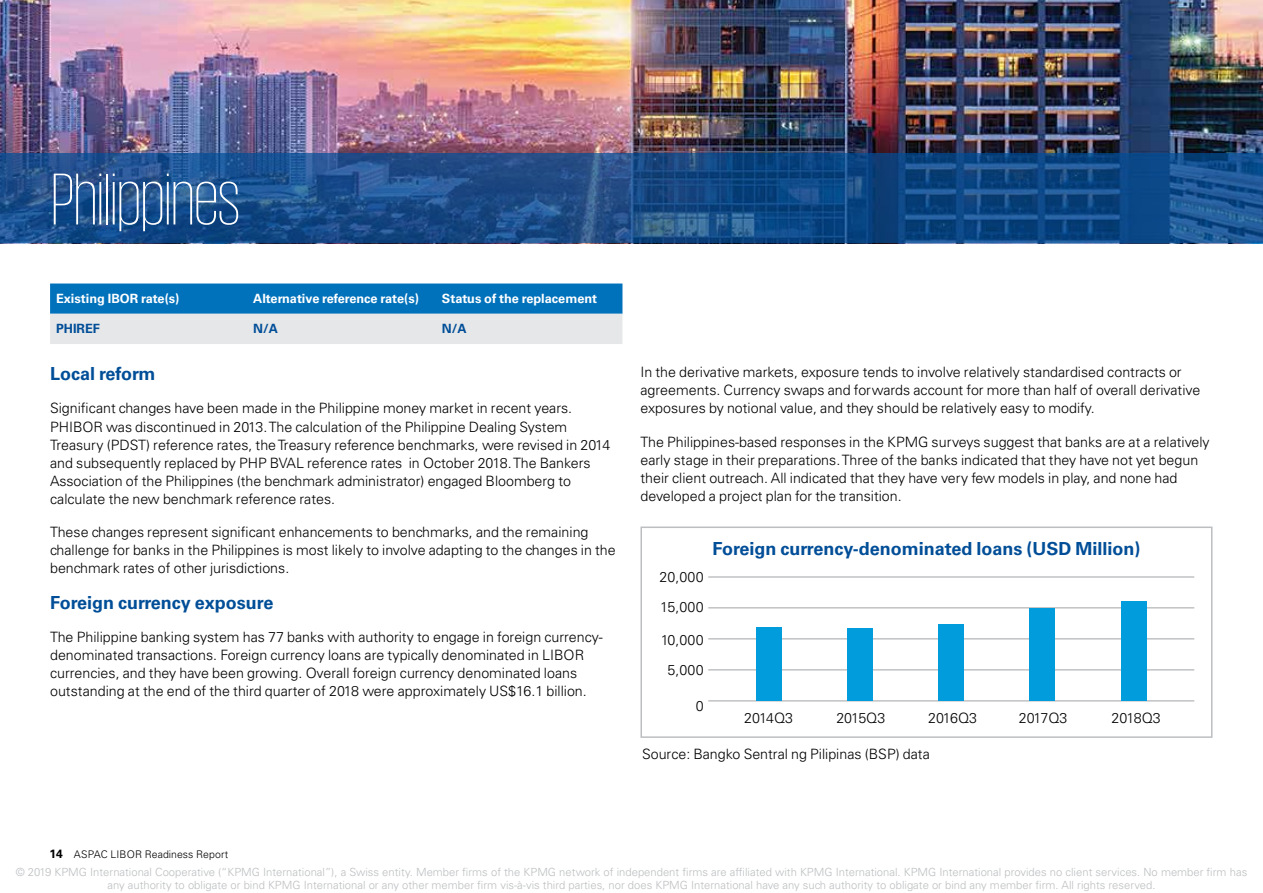
<style>
.page{position:relative;width:1263px;height:893px;background:#fff}
.page>*{position:absolute;margin:0;border:0;box-sizing:border-box;transform-origin:0 0}
.t1{font:200 75px "KPMG";color:#fff}
.t2{font:700 18px "Univers LT Std";color:#004e98}
.t3{font:300 14.25px/18px "Univers LT Std";color:#000}
.t4{font:700 12.75px "Univers LT Std";color:#fff}
.t5{font:700 12.75px "Univers LT Std";color:#004e98}
.t6{font:300 11.25px/13.5px "Univers LT Std";color:#bcbec0;text-align:center}
.t7{font:300 10.5px "Univers LT Std";letter-spacing:.005em;color:#000}
.s1{font-weight:700;font-size:12px}
</style>
<div class="page">
<img style="left:0;top:0;width:1263px;height:153px">
<svg style="left:0;top:153px;width:1263px;height:90px;background:#184c88"></svg>
<svg style="left:50px;top:284px;width:572px;height:60px;background:#74add2"></svg>
<div style="left:640px;top:526px;width:572px;height:212px;border:2px solid #bcbec0"></div>
<hr style="left:708px;top:700px;width:486px;height:2px;background:#c0c2c4">
<hr style="left:708px;top:669px;width:486px;height:2px;background:#c0c2c4">
<hr style="left:708px;top:638px;width:486px;height:2px;background:#c0c2c4">
<hr style="left:708px;top:607px;width:486px;height:2px;background:#c0c2c4">
<hr style="left:708px;top:576px;width:486px;height:2px;background:#c0c2c4">
<div style="left:756px;top:627px;width:26px;height:73px;background:#009cdc"></div>
<div style="left:847px;top:628px;width:26px;height:72px;background:#009cdc"></div>
<div style="left:938px;top:624px;width:26px;height:76px;background:#009cdc"></div>
<div style="left:1029px;top:608px;width:26px;height:92px;background:#009cdc"></div>
<div style="left:1121px;top:601px;width:25px;height:99px;background:#009cdc"></div>
<h1 class="t1" style="left:51px;top:164px;width:190px">Philippines</h1>
<p class="t4" style="left:56px;top:291px;width:125px">Existing IBOR rate(s)</p>
<p class="t4" style="left:253px;top:291px;width:167px">Alternative reference rate(s)</p>
<p class="t4" style="left:442px;top:291px;width:157px">Status of the replacement</p>
<p class="t5" style="left:56px;top:321px;width:45px">PHIREF</p>
<p class="t5" style="left:253px;top:321px;width:26px">N/A</p>
<p class="t5" style="left:442px;top:321px;width:26px">N/A</p>
<p class="t2" style="left:50px;top:364px;width:107px">Local reform</p>
<p class="t3" style="left:50px;top:399px;width:562px">Significant changes have been made in the Philippine money market in recent years.<br>PHIBOR was discontinued in 2013. The calculation of the Philippine Dealing System Treasury (PDST) reference rates, the Treasury reference benchmarks, were revised in 2014 and subsequently replaced by PHP BVAL reference rates in October 2018. The Bankers Association of the Philippines (the benchmark administrator) engaged Bloomberg to calculate the new benchmark reference rates.</p>
<p class="t3" style="left:50px;top:522px;width:567px">These changes represent significant enhancements to benchmarks, and the remaining challenge for banks in the Philippines is most likely to involve adapting to the changes in the benchmark rates of other jurisdictions.</p>
<p class="t2" style="left:50px;top:592px;width:225px">Foreign currency exposure</p>
<p class="t3" style="left:50px;top:627px;width:554px">The Philippine banking system has 77 banks with authority to engage in foreign currency&shy;denominated transactions. Foreign currency loans are typically denominated in LIBOR currencies, and they have been growing. Overall foreign currency denominated loans outstanding at the end of the third quarter of 2018 were approximately US$16.1 billion.</p>
<p class="t3" style="left:640px;top:363px;width:561px">In the derivative markets, exposure tends to involve relatively standardised contracts or agreements. Currency swaps and forwards account for more than half of overall derivative exposures by notional value, and they should be relatively easy to modify.</p>
<p class="t3" style="left:640px;top:432px;width:571px">The Philippines-based responses in the KPMG surveys suggest that banks are at a relatively early stage in their preparations. Three of the banks indicated that they have not yet begun their client outreach. All indicated that they have very few models in play, and none had developed a project plan for the transition.</p>
<p class="t3" style="left:660px;top:567px;width:46px">20,000</p>
<p class="t3" style="left:660px;top:597px;width:45px">15,000</p>
<p class="t3" style="left:661px;top:630px;width:45px">10,000</p>
<p class="t3" style="left:667px;top:660px;width:38px">5,000</p>
<p class="t3" style="left:696px;top:696px;width:9px">0</p>
<p class="t2" style="left:712px;top:538px;width:429px">Foreign currency-denominated loans (USD Million)</p>
<p class="t3" style="left:744px;top:708px;width:50px">2014Q3</p>
<p class="t3" style="left:836px;top:708px;width:50px">2015Q3</p>
<p class="t3" style="left:928px;top:708px;width:50px">2016Q3</p>
<p class="t3" style="left:1019px;top:708px;width:50px">2017Q3</p>
<p class="t3" style="left:1112px;top:708px;width:51px">2018Q3</p>
<p class="t3" style="left:642px;top:744px;width:289px">Source: Bangko Sentral ng Pilipinas (BSP) data</p>
<p class="t7" style="left:50px;top:848px;width:180px"><span class="s1">14</span> ASPAC LIBOR Readiness Report</p>
<p class="t6" style="left:16px;top:865px;width:1233px">© 2019 KPMG International Cooperative (“KPMG International”), a Swiss entity. Member firms of the KPMG network of independent firms are affiliated with KPMG International. KPMG International provides no client services. No member firm has any authority to obligate or bind KPMG International or any other member firm vis-à-vis third parties, nor does KPMG International have any such authority to obligate or bind any member firm. All rights reserved.</p>
</div>
